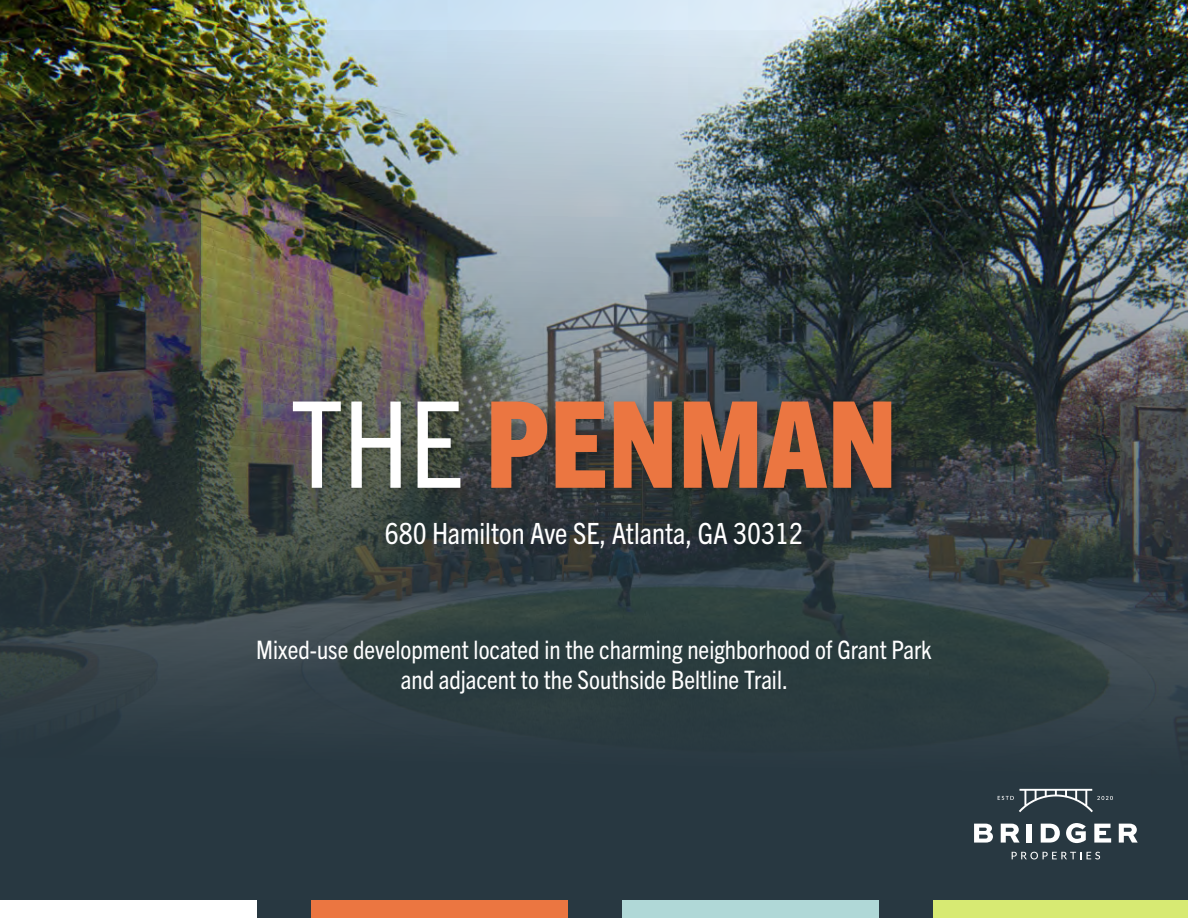
<style>
.page{position:relative;width:1188px;height:918px;background:#fff}
.page>*{position:absolute;margin:0;border:0;box-sizing:border-box;transform-origin:0 0}
.t1{font:800 condensed 120.15px "Trade Gothic Next LT Pro";color:#eb7641}
.t2{font:condensed 29.25px "Trade Gothic Next LT Pro";color:#fff}
.t3{font:condensed 25.5px/30.6px "Trade Gothic Next LT Pro";color:#fff;text-align:center}
.s1{font-weight:400;color:#fff}
</style>
<div class="page">
<img style="left:0;top:0;width:1188px;height:30px">
<img style="left:0;top:30px;width:1188px;height:888px">
<svg style="left:974px;top:824px;width:19px;height:19px"></svg>
<svg style="left:1001px;top:824px;width:19px;height:19px"></svg>
<div style="left:1027px;top:824px;width:5px;height:19px;background:#fff"></div>
<svg style="left:1041px;top:824px;width:19px;height:19px"></svg>
<svg style="left:1066px;top:823px;width:20px;height:20px"></svg>
<svg style="left:1094px;top:824px;width:17px;height:19px"></svg>
<svg style="left:1119px;top:824px;width:19px;height:19px"></svg>
<svg style="left:1012px;top:852px;width:69px;height:7px"></svg>
<svg style="left:1087px;top:852px;width:13px;height:7px"></svg>
<svg style="left:998px;top:789px;width:115px;height:23px;background:#4b5860"></svg>
<div style="left:0;top:900px;width:257px;height:18px;background:#fff"></div>
<div style="left:311px;top:900px;width:257px;height:18px;background:#eb7641"></div>
<div style="left:622px;top:900px;width:257px;height:18px;background:#b0d8d7"></div>
<div style="left:933px;top:900px;width:255px;height:18px;background:#d7ea73"></div>
<div style="left:291px;top:399px;width:610px;height:159px;background:#000;opacity:.2"></div>
<h1 class="t1" style="left:291px;top:362px;width:608px"><span class="s1">THE</span> PENMAN</h1>
<p class="t2" style="left:385px;top:514px;width:420px">680 Hamilton Ave SE, Atlanta, GA 30312</p>
<p class="t3" style="left:256px;top:632px;width:677px">Mixed-use development located in the charming neighborhood of Grant Park and adjacent to the Southside Beltline Trail.</p>
</div>
